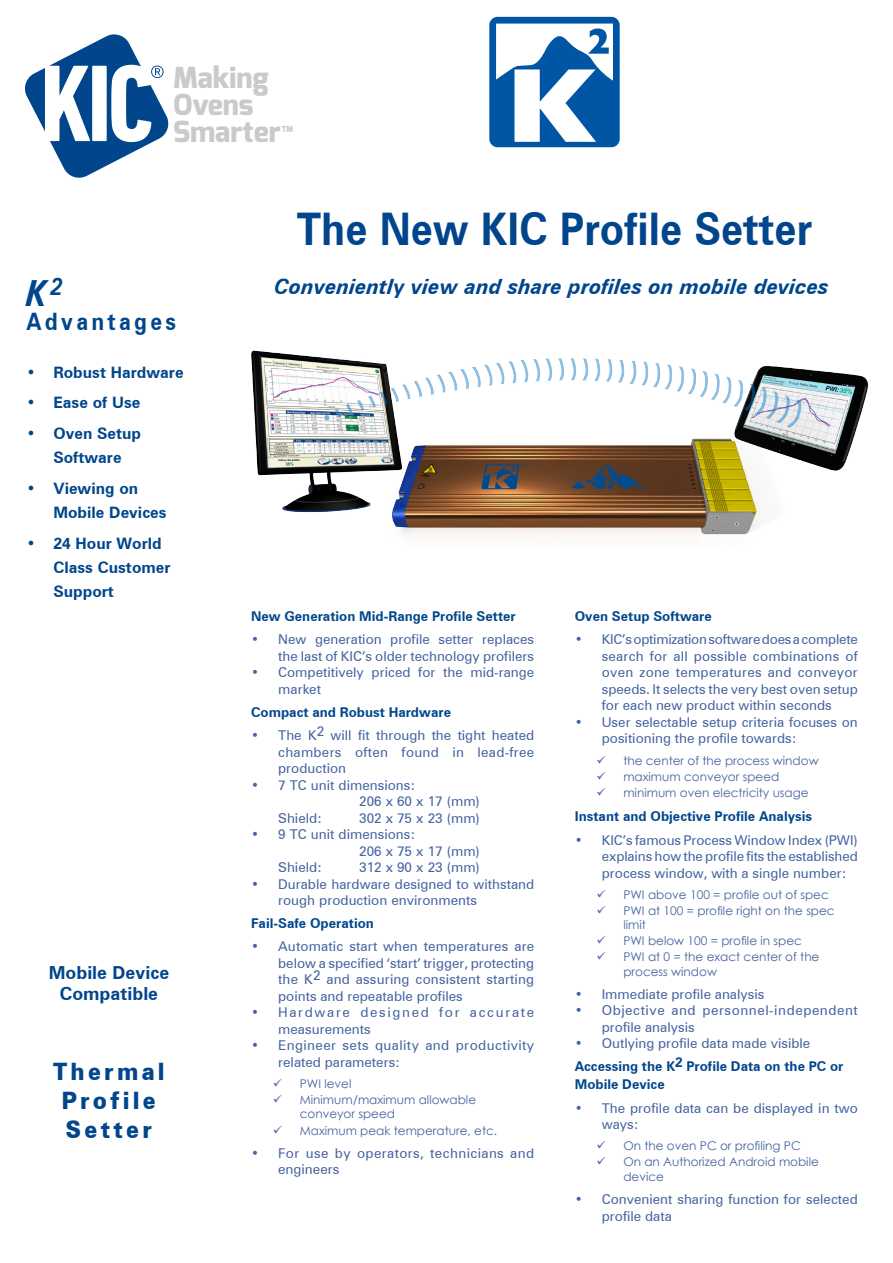
<style>
.page{position:relative;width:893px;height:1263px;background:#fff}
.page>*{position:absolute;margin:0;border:0;box-sizing:border-box;transform-origin:0 0}
.t1{font:700 45px "Zurich BT";color:#01468c;scale:.9 1}
.t2{font:italic 700 36px "Zurich BT";color:#01468c;scale:.9 1}
.t3{font:800 28.95px/26.7px "Exo";color:#c9cacc}
.t4{font:900 24px/29px "Zurich BT";letter-spacing:.15em;color:#01468c;text-align:center;scale:.9 1}
.t5{font:700 24px "Zurich BT";letter-spacing:.15em;color:#01468c;scale:.9 1}
.t6{font:italic 700 21px "Zurich BT";color:#01468c}
.t7{font:700 18px "Zurich BT";color:#01468c}
.t8{font:700 15.75px/24px "Zurich BT";color:#01468c}
.t9{font:13.5px/16.5px "Zurich BT";color:#4563a0}
.Main_Text_Heading{font:700 13.5px/18px "Zurich BT";color:#01468c}
.t10{font:13.5px/16.5px "Zurich BT";letter-spacing:.03em;color:#4563a0}
.t11{font:13.5px/16.5px "Zurich BT";letter-spacing:.04em;color:#4563a0}
.t12{font:13.5px/16.5px "Zurich BT";letter-spacing:.025em;color:#4563a0}
.t13{font:13.5px/16.5px "Zurich BT";letter-spacing:.12em;color:#4563a0}
.t14{font:12px/14.4px "Century Gothic";color:#4563a0}
.t15{font:800 8.25px "Exo";color:#c9cacc}
</style>
<div class="page">
<svg style="left:24px;top:34px;width:145px;height:144px"></svg>
<div style="left:489px;top:17px;width:131px;height:130px;background:#0155a5;border-radius:8px"></div>
<svg style="left:496px;top:24px;width:117px;height:118px"></svg>
<img style="left:251px;top:350px;width:618px;height:185px">
<p class="t3" style="left:173px;top:65px;width:109px">Making<br>Ovens<br>Smarter</p>
<p class="t15" style="left:282px;top:123px;width:13px">TM</p>
<p class="t2" style="left:26px;top:271px;width:42px">K<sup>2</sup></p>
<p class="t5" style="left:26px;top:306px;width:168px">Advantages</p>
<p class="t8" style="left:26px;top:360px;width:159px">• Robust Hardware</p>
<p class="t8" style="left:26px;top:391px;width:116px">• Ease of Use</p>
<p class="t8" style="left:26px;top:421px;width:116px;text-align:center">• Oven Setup<br>Software</p>
<p class="t8" style="left:53px;top:476px;width:115px;text-indent:-27px">• Viewing on<br>Mobile Devices</p>
<p class="t8" style="left:53px;top:531px;width:119px;text-indent:-27px">• 24 Hour World<br>Class Customer<br>Support</p>
<p class="t7" style="left:49px;top:961px;width:122px">Mobile Device</p>
<p class="t7" style="left:60px;top:983px;width:100px">Compatible</p>
<p class="t4" style="left:53px;top:1056px;width:125px">Thermal<br>Profile</p>
<p class="t4" style="left:66px;top:1114px;width:97px">Setter</p>
<p class="t1" style="left:297px;top:202px;width:574px">The New KIC Profile Setter</p>
<p class="t6" style="left:274px;top:273px;width:556px">Conveniently view and share profiles on mobile devices</p>
<p class="Main_Text_Heading" style="left:251px;top:607px;width:266px">New Generation Mid-Range Profile Setter</p>
<p class="t9" style="left:251px;top:631px;width:285px;text-align:right">• New generation profile setter replaces the last of KIC’s older technology profilers</p>
<p class="t9" style="left:278px;top:664px;width:258px;text-indent:-27px">• Competitively priced for the mid-range market</p>
<p class="Main_Text_Heading" style="left:251px;top:703px;width:201px">Compact and Robust Hardware</p>
<p class="t9" style="left:278px;top:727px;width:258px;text-align:justify;text-indent:-27px">• The K2 will fit through the tight heated chambers often found in lead-free production</p>
<p class="t9" style="left:251px;top:776px;width:166px">• 7 TC unit dimensions:</p>
<p class="t9" style="left:359px;top:793px;width:122px">206 x 60 x 17 (mm)</p>
<p class="t9" style="left:278px;top:809px;width:46px">Shield:</p>
<p class="t9" style="left:359px;top:809px;width:122px">302 x 75 x 23 (mm)</p>
<p class="t9" style="left:251px;top:826px;width:166px">• 9 TC unit dimensions:</p>
<p class="t9" style="left:359px;top:842px;width:122px">206 x 75 x 17 (mm)</p>
<p class="t9" style="left:278px;top:859px;width:46px">Shield:</p>
<p class="t9" style="left:359px;top:859px;width:122px">312 x 90 x 23 (mm)</p>
<p class="t9" style="left:278px;top:875px;width:258px;text-indent:-27px">• Durable hardware designed to withstand rough production environments</p>
<p class="Main_Text_Heading" style="left:251px;top:914px;width:124px">Fail-Safe Operation</p>
<p class="t9" style="left:278px;top:938px;width:258px;text-align:justify;text-indent:-27px">• Automatic start when temperatures are below a specified ‘start’ trigger, protecting the K2 and assuring consistent starting points and repeatable profiles</p>
<p class="t13" style="left:278px;top:1004px;width:258px;text-indent:-27px">• Hardware designed for accurate measurements</p>
<p class="t10" style="left:278px;top:1037px;width:258px;text-indent:-27px">• Engineer sets quality and productivity related parameters:</p>
<p class="t14" style="left:300px;top:1076px;width:53px">PWI level</p>
<p class="t14" style="left:300px;top:1092px;width:178px">Minimum/maximum allowable conveyor speed</p>
<p class="t14" style="left:300px;top:1123px;width:199px">Maximum peak temperature, etc.</p>
<p class="t12" style="left:278px;top:1144px;width:258px;text-indent:-27px">• For use by operators, technicians and engineers</p>
<p class="Main_Text_Heading" style="left:575px;top:607px;width:139px">Oven Setup Software</p>
<p class="t9" style="left:602px;top:631px;width:258px;text-align:justify;text-indent:-27px">• KIC’soptimizationsoftwaredoesacomplete search for all possible combinations of oven zone temperatures and conveyor speeds. It selects the very best oven setup for each new product within seconds</p>
<p class="t9" style="left:602px;top:714px;width:258px;text-indent:-27px">• User selectable setup criteria focuses on positioning the profile towards:</p>
<p class="t14" style="left:623px;top:753px;width:197px">the center of the process window</p>
<p class="t14" style="left:623px;top:769px;width:158px">maximum conveyor speed</p>
<p class="t14" style="left:623px;top:785px;width:187px">minimum oven electricity usage</p>
<p class="Main_Text_Heading" style="left:575px;top:807px;width:239px">Instant and Objective Profile Analysis</p>
<p class="t9" style="left:602px;top:831px;width:258px;text-align:justify;text-indent:-27px">• KIC’s famous Process Window Index (PWI) explains how the profile fits the established process window, with a single number:</p>
<p class="t14" style="left:623px;top:887px;width:207px">PWI above 100 = profile out of spec</p>
<p class="t14" style="left:623px;top:903px;width:213px">PWI at 100 = profile right on the spec limit</p>
<p class="t14" style="left:623px;top:933px;width:180px">PWI below 100 = profile in spec</p>
<p class="t14" style="left:623px;top:949px;width:198px">PWI at 0 = the exact center of the process window</p>
<p class="t9" style="left:575px;top:986px;width:191px">• Immediate profile analysis</p>
<p class="t11" style="left:602px;top:1002px;width:258px;text-indent:-27px">• Objective and personnel-independent profile analysis</p>
<p class="t9" style="left:575px;top:1035px;width:237px">• Outlying profile data made visible</p>
<p class="Main_Text_Heading" style="left:575px;top:1057px;width:270px">Accessing the K2 Profile Data on the PC or<br>Mobile Device</p>
<p class="t9" style="left:602px;top:1099px;width:258px;text-indent:-27px">• The profile data can be displayed in two ways:</p>
<p class="t14" style="left:623px;top:1138px;width:179px">On the oven PC or profiling PC</p>
<p class="t14" style="left:623px;top:1154px;width:197px">On an Authorized Android mobile device</p>
<p class="t9" style="left:602px;top:1191px;width:258px;text-indent:-27px">• Convenient sharing function for selected profile data</p>
</div>
